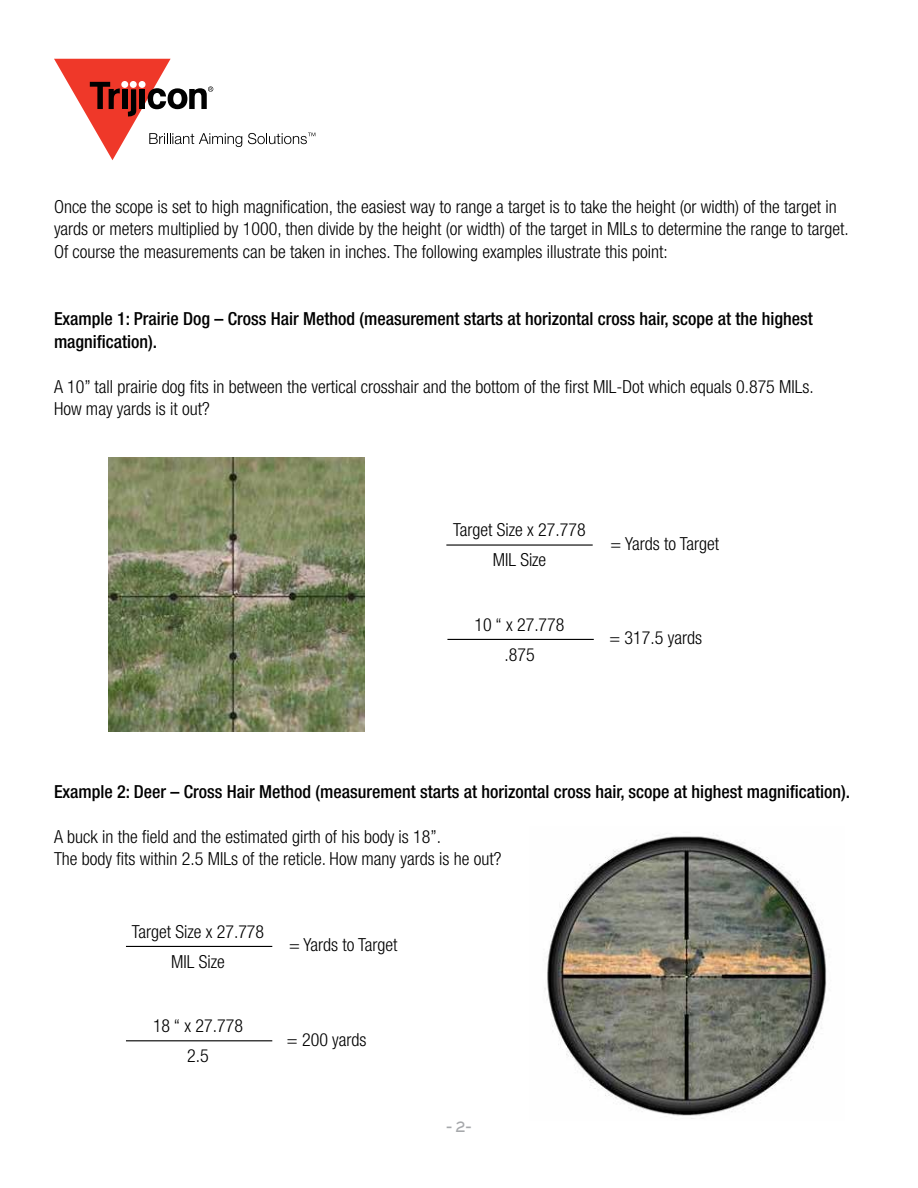
<style>
.page{position:relative;width:918px;height:1188px;background:#fff}
.page>*{position:absolute;margin:0;border:0;box-sizing:border-box;transform-origin:0 0}
.t1{font:300 condensed 18px/22.5px "Helvetica Neue LT Std";color:#000;text-align:center}
.t2{font:500 condensed 18px/22.5px "Helvetica Neue LT Std";color:#000}
.t3{font:14.55px "Blair ITC Std";color:#a6a8ab;scale:.8 1}
</style>
<div class="page">
<svg style="left:54px;top:59px;width:188px;height:101px"></svg>
<svg style="left:248px;top:133px;width:67px;height:11px"></svg>
<img style="left:108px;top:458px;width:256px;height:274px">
<img style="left:544px;top:833px;width:283px;height:286px">
<hr style="left:446px;top:544px;width:147px;height:2px;background:#000">
<hr style="left:447px;top:639px;width:147px;height:1px;background:#000">
<hr style="left:126px;top:946px;width:146px;height:1px;background:#000">
<hr style="left:126px;top:1040px;width:146px;height:1px;background:#000">
<p class="t1" style="left:54px;top:195px;width:796px;text-align:left">Once the scope is set to high magnification, the easiest way to range a target is to take the height (or width) of the target in yards or meters multiplied by 1000, then divide by the height (or width) of the target in MILs to determine the range to target.<br>Of course the measurements can be taken in inches. The following examples illustrate this point:</p>
<p class="t2" style="left:54px;top:307px;width:760px">Example 1: Prairie Dog – Cross Hair Method (measurement starts at horizontal cross hair, scope at the highest magnification).</p>
<p class="t1" style="left:54px;top:375px;width:761px;text-align:left">A 10” tall prairie dog fits in between the vertical crosshair and the bottom of the first MIL-Dot which equals 0.875 MILs.<br>How may yards is it out?</p>
<p class="t1" style="left:453px;top:515px;width:134px;line-height:30px">Target Size x 27.778<br>MIL Size</p>
<p class="t1" style="left:474px;top:609px;width:92px;line-height:30px">10 “ x 27.778 .875</p>
<p class="t1" style="left:611px;top:532px;width:110px">= Yards to Target</p>
<p class="t1" style="left:609px;top:627px;width:94px">= 317.5 yards</p>
<p class="t2" style="left:54px;top:780px;width:798px">Example 2: Deer – Cross Hair Method (measurement starts at horizontal cross hair, scope at highest magnification).</p>
<p class="t1" style="left:54px;top:825px;width:449px;text-align:left">A buck in the field and the estimated girth of his body is 18”.<br>The body fits within 2.5 MILs of the reticle. How many yards is he out?</p>
<p class="t1" style="left:132px;top:916px;width:134px;line-height:30px">Target Size x 27.778<br>MIL Size</p>
<p class="t1" style="left:153px;top:1011px;width:92px;line-height:30px">18 “ x 27.778<br>2.5</p>
<p class="t1" style="left:289px;top:934px;width:110px">= Yards to Target</p>
<p class="t1" style="left:287px;top:1028px;width:81px">= 200 yards</p>
<p class="t3" style="left:446px;top:1118px;width:33px">- 2-</p>
</div>
